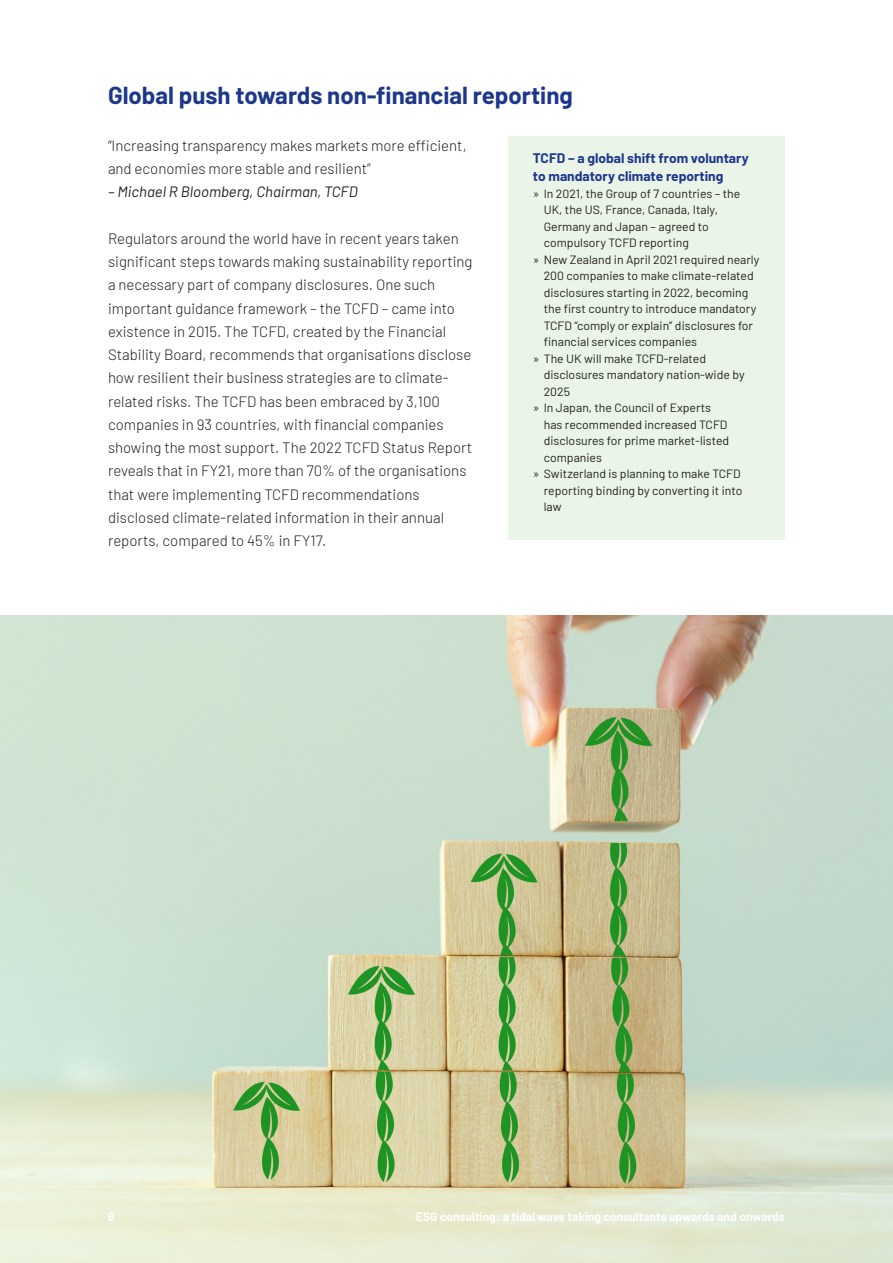
<style>
.page{position:relative;width:893px;height:1263px;background:#fff}
.page>*{position:absolute;margin:0;border:0;box-sizing:border-box;transform-origin:0 0}
.Title_1{font:700 24px "Barlow";color:#1c378c}
.Body_Copy{font:300 15px/23.2px "Barlow";color:#231f20}
.Body_Copy-2{font:italic 15px "Barlow";color:#231f20}
.Small_Text_Title{font:700 13.5px/18px "Barlow";color:#1c378c}
.Small_Font_Bullet_1{font:12px/16.5px "Barlow";color:#231f20}
.t1{font:700 12px "Barlow";color:#fff}
</style>
<div class="page">
<div style="left:508px;top:136px;width:277px;height:403px;background:#eaf4e7"></div>
<img style="left:0;top:616px;width:893px;height:647px">
<p class="Title_1" style="left:108px;top:78px;width:466px">Global push towards non-financial reporting</p>
<p class="Body_Copy" style="left:108px;top:133px;width:360px">“Increasing transparency makes markets more efficient, and economies more stable and resilient”</p>
<p class="Body_Copy-2" style="left:108px;top:181px;width:251px">– Michael R Bloomberg, Chairman, TCFD</p>
<p class="Body_Copy" style="left:108px;top:226px;width:366px">Regulators around the world have in recent years taken significant steps towards making sustainability reporting a necessary part of company disclosures. One such important guidance framework – the TCFD – came into existence in 2015. The TCFD, created by the Financial Stability Board, recommends that organisations disclose how resilient their business strategies are to climate&shy;related risks. The TCFD has been embraced by 3,100 companies in 93 countries, with financial companies showing the most support. The 2022 TCFD Status Report reveals that in FY21, more than 70% of the organisations that were implementing TCFD recommendations disclosed climate-related information in their annual reports, compared to 45% in FY17.</p>
<p class="Small_Text_Title" style="left:533px;top:149px;width:217px">TCFD – a global shift from voluntary to mandatory climate reporting</p>
<p class="Small_Font_Bullet_1" style="left:544px;top:184px;width:198px;text-indent:-11px">» In 2021, the Group of 7 countries – the<br>UK, the US, France, Canada, Italy,<br>Germany and Japan – agreed to compulsory TCFD reporting</p>
<p class="Small_Font_Bullet_1" style="left:544px;top:250px;width:217px;text-indent:-11px">» New Zealand in April 2021 required nearly 200 companies to make climate-related disclosures starting in 2022, becoming the first country to introduce mandatory TCFD “comply or explain” disclosures for financial services companies</p>
<p class="Small_Font_Bullet_1" style="left:544px;top:349px;width:202px;text-indent:-11px">» The UK will make TCFD-related disclosures mandatory nation-wide by<br>2025</p>
<p class="Small_Font_Bullet_1" style="left:544px;top:399px;width:187px;text-indent:-11px">» In Japan, the Council of Experts has recommended increased TCFD disclosures for prime market-listed companies</p>
<p class="Small_Font_Bullet_1" style="left:544px;top:465px;width:200px;text-indent:-11px">» Switzerland is planning to make TCFD reporting binding by converting it into law</p>
<p class="t1" style="left:108px;top:1208px;width:8px">8</p>
<p class="t1" style="left:416px;top:1208px;width:370px">ESG consulting: a tidal wave taking consultants upwards and onwards</p>
</div>
